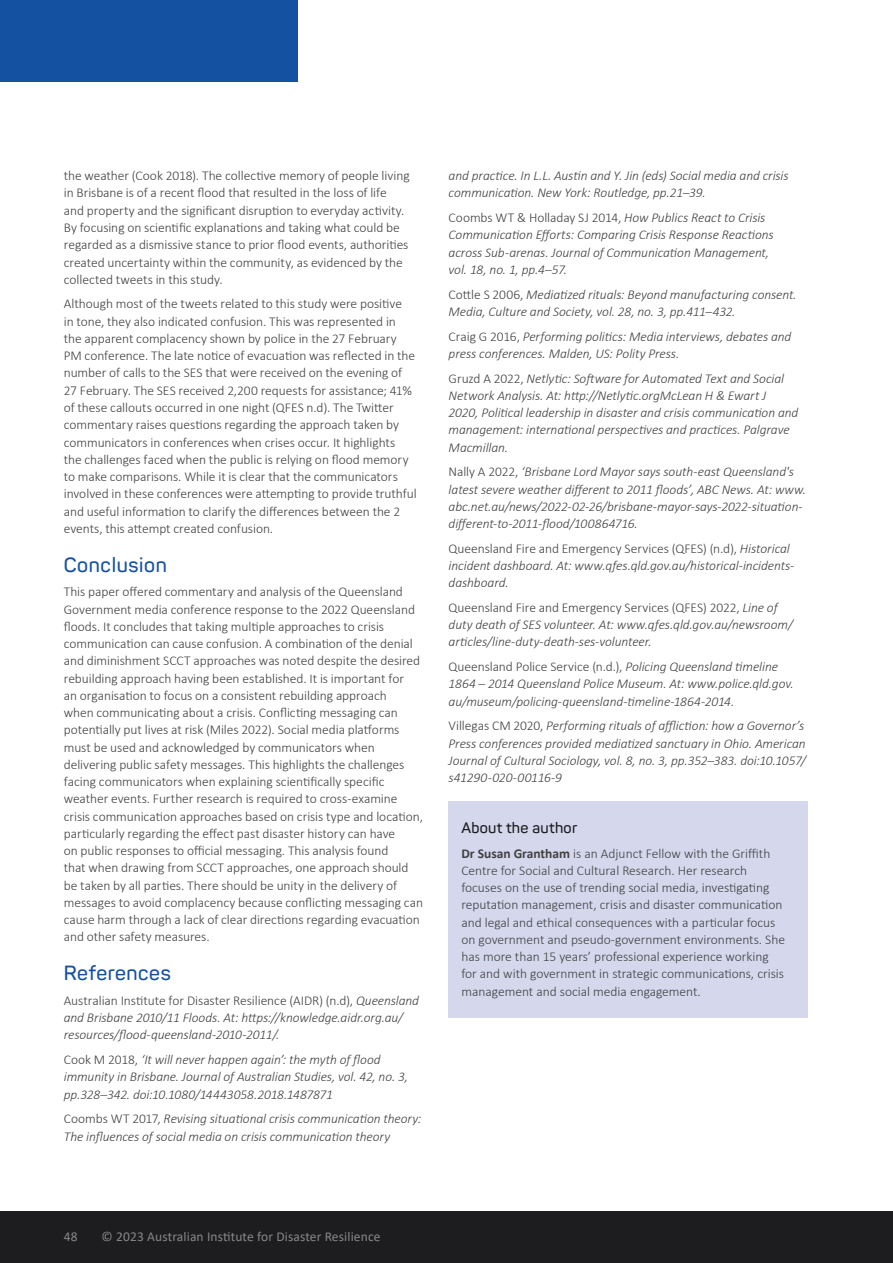
<style>
.page{position:relative;width:893px;height:1263px;background:#fff}
.page>*{position:absolute;margin:0;border:0;box-sizing:border-box;transform-origin:0 0}
.t1{font:600 20.25px "Panton";letter-spacing:.03em;color:#1452a1}
.t2{font:600 15px "Panton";letter-spacing:.02em;color:#1d1d1f}
.t3{font:300 13.5px/17.2px "Calibri";letter-spacing:-.005em;color:#414042}
.t4{font:italic 300 13.5px/17.2px "Calibri";letter-spacing:-.005em;color:#414042}
.t5{font:13.5px "Calibri";letter-spacing:.01em;color:#868788}
.s1{font-style:normal}
.s2{font-weight:700}
</style>
<div class="page">
<div style="left:0;top:0;width:298px;height:81px;background:#1452a1"></div>
<div style="left:0;top:1212px;width:893px;height:51px;background:#1d1d1f"></div>
<div style="left:449px;top:801px;width:359px;height:48px;background:#d5d7ec"></div>
<div style="left:449px;top:830px;width:359px;height:188px;background:#d5d7ec"></div>
<p class="t3" style="left:64px;top:167px;width:347px">the weather (Cook 2018). The collective memory of people living in Brisbane is of a recent flood that resulted in the loss of life and property and the significant disruption to everyday activity.<br>By focusing on scientific explanations and taking what could be regarded as a dismissive stance to prior flood events, authorities created uncertainty within the community, as evidenced by the collected tweets in this study.</p>
<p class="t3" style="left:64px;top:295px;width:354px">Although most of the tweets related to this study were positive<br>in tone, they also indicated confusion. This was represented in the apparent complacency shown by police in the 27 February PM conference. The late notice of evacuation was reflected in the number of calls to the SES that were received on the evening of 27 February. The SES received 2,200 requests for assistance; 41% of these callouts occurred in one night (QFES n.d). The Twitter commentary raises questions regarding the approach taken by communicators in conferences when crises occur. It highlights<br>the challenges faced when the public is relying on flood memory to make comparisons. While it is clear that the communicators involved in these conferences were attempting to provide truthful and useful information to clarify the differences between the 2 events, this attempt created confusion.</p>
<h1 class="t1" style="left:64px;top:552px;width:105px">Conclusion</h1>
<p class="t3" style="left:64px;top:583px;width:361px">This paper offered commentary and analysis of the Queensland Government media conference response to the 2022 Queensland floods. It concludes that taking multiple approaches to crisis communication can cause confusion. A combination of the denial and diminishment SCCT approaches was noted despite the desired rebuilding approach having been established. It is important for<br>an organisation to focus on a consistent rebuilding approach<br>when communicating about a crisis. Conflicting messaging can potentially put lives at risk (Miles 2022). Social media platforms must be used and acknowledged by communicators when delivering public safety messages. This highlights the challenges facing communicators when explaining scientifically specific weather events. Further research is required to cross-examine crisis communication approaches based on crisis type and location, particularly regarding the effect past disaster history can have<br>on public responses to official messaging. This analysis found<br>that when drawing from SCCT approaches, one approach should be taken by all parties. There should be unity in the delivery of messages to avoid complacency because conflicting messaging can cause harm through a lack of clear directions regarding evacuation and other safety measures.</p>
<h1 class="t1" style="left:64px;top:960px;width:109px">References</h1>
<p class="t4" style="left:64px;top:992px;width:357px"><span class="s1">Australian Institute for Disaster Resilience (AIDR) (n.d),</span> Queensland and Brisbane 2010/11 Floods. At: https://knowledge.aidr.org.au/ resources/flood-queensland-2010-2011/.</p>
<p class="t4" style="left:64px;top:1051px;width:346px"><span class="s1">Cook M 2018,</span> ‘It will never happen again’: the myth of flood immunity in Brisbane. Journal of Australian Studies, vol. 42, no. 3, pp.328–342. doi:10.1080/14443058.2018.1487871</p>
<p class="t4" style="left:64px;top:1110px;width:359px"><span class="s1">Coombs WT 2017,</span> Revising situational crisis communication theory:<br>The influences of social media on crisis communication theory</p>
<p class="t4" style="left:449px;top:167px;width:342px">and practice. In L.L. Austin and Y. Jin (eds) Social media and crisis communication. New York: Routledge, pp.21–39.</p>
<p class="t4" style="left:449px;top:209px;width:327px"><span class="s1">Coombs WT &amp; Holladay SJ 2014,</span> How Publics React to Crisis Communication Efforts: Comparing Crisis Response Reactions across Sub-arenas. Journal of Communication Management, vol. 18, no. 1, pp.4–57.</p>
<p class="t4" style="left:449px;top:285px;width:349px"><span class="s1">Cottle S 2006,</span> Mediatized rituals: Beyond manufacturing consent.<br>Media, Culture and Society, vol. 28, no. 3, pp.411–432.</p>
<p class="t4" style="left:449px;top:327px;width:344px"><span class="s1">Craig G 2016,</span> Performing politics: Media interviews, debates and press conferences. Malden, US: Polity Press.</p>
<p class="t4" style="left:449px;top:369px;width:351px"><span class="s1">Gruzd A 2022,</span> Netlytic: Software for Automated Text and Social Network Analysis. At: http://Netlytic.orgMcLean H &amp; Ewart J 2020, Political leadership in disaster and crisis communication and management: international perspectives and practices. Palgrave Macmillan.</p>
<p class="t4" style="left:449px;top:463px;width:359px"><span class="s1">Nally A 2022,</span> ‘Brisbane Lord Mayor says south-east Queensland's latest severe weather different to 2011 floods’, ABC News. At: www. abc.net.au/news/2022-02-26/brisbane-mayor-says-2022-situation&shy;different-to-2011-flood/100864716.</p>
<p class="t4" style="left:449px;top:539px;width:347px"><span class="s1">Queensland Fire and Emergency Services (QFES) (n.d),</span> Historical incident dashboard. At: www.qfes.qld.gov.au/historical-incidents&shy;dashboard.</p>
<p class="t4" style="left:449px;top:599px;width:346px"><span class="s1">Queensland Fire and Emergency Services (QFES) 2022,</span> Line of duty death of SES volunteer. At: www.qfes.qld.gov.au/newsroom/ articles/line-duty-death-ses-volunteer.</p>
<p class="t4" style="left:449px;top:658px;width:347px"><span class="s1">Queensland Police Service (n.d.),</span> Policing Queensland timeline<br>1864 – 2014 Queensland Police Museum. At: www.police.qld.gov. au/museum/policing-queensland-timeline-1864-2014.</p>
<p class="t4" style="left:449px;top:717px;width:359px"><span class="s1">Villegas CM 2020,</span> Performing rituals of affliction: how a Governor’s Press conferences provided mediatized sanctuary in Ohio. American Journal of Cultural Sociology, vol. 8, no. 3, pp.352–383. doi:10.1057/ s41290-020-00116-9</p>
<p class="t2" style="left:461px;top:818px;width:117px">About the author</p>
<p class="t3" style="left:461px;top:844px;width:325px"><span class="s2">Dr Susan Grantham</span> is an Adjunct Fellow with the Griffith Centre for Social and Cultural Research. Her research focuses on the use of trending social media, investigating reputation management, crisis and disaster communication and legal and ethical consequences with a particular focus on government and pseudo-government environments. She has more than 15 years’ professional experience working for and with government in strategic communications, crisis management and social media engagement.</p>
<p class="t5" style="left:64px;top:1227px;width:15px">48</p>
<p class="t5" style="left:102px;top:1227px;width:280px">© 2023 Australian Institute for Disaster Resilience</p>
</div>
